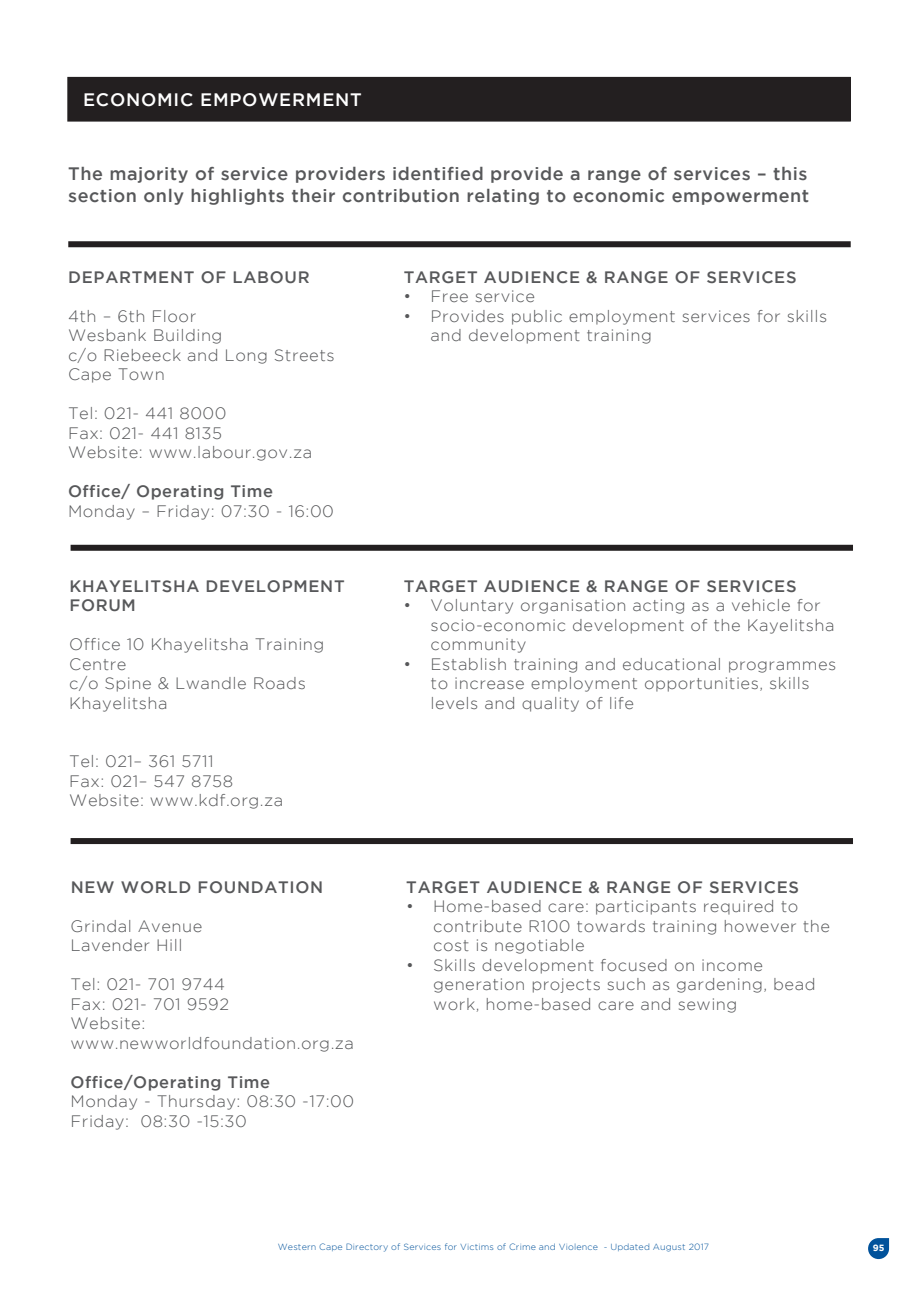
<style>
.page{position:relative;width:919px;height:1289px;background:#fff}
.page>*{position:absolute;margin:0;border:0;box-sizing:border-box;transform-origin:0 0}
.Small_Headings{font:500 18px/21.6px "Gotham";letter-spacing:.03em;color:#57585a}
.Small_Headings-2{font:500 18px "Gotham";letter-spacing:.045em;color:#fff}
.Table_Heads{font:300 16.5px/19.5px "Gotham";letter-spacing:.03em;color:#57585a}
.Table_Heads-2{font:500 16.5px/19.5px "Gotham";letter-spacing:.045em;color:#57585a}
.t1{font:300 9px "Gotham";letter-spacing:.015em;color:#01529b}
.t2{font:700 9px "Gotham";color:#fff}
</style>
<div class="page">
<svg style="left:868px;top:1238px;width:21px;height:20px"></svg>
<div style="left:67px;top:76px;width:784px;height:46px;background:#231f20"></div>
<div style="left:68px;top:241px;width:782px;height:6px;background:#231f20"></div>
<div style="left:71px;top:544px;width:781px;height:6px;background:#231f20"></div>
<div style="left:71px;top:838px;width:781px;height:6px;background:#231f20"></div>
<p class="Small_Headings-2" style="left:83px;top:89px;width:280px">ECONOMIC EMPOWERMENT</p>
<p class="Small_Headings" style="left:68px;top:162px;width:742px">The majority of service providers identified provide a range of services – this section only highlights their contribution relating to economic empowerment</p>
<p class="Table_Heads-2" style="left:68px;top:267px;width:243px">DEPARTMENT OF LABOUR</p>
<p class="Table_Heads" style="left:68px;top:306px;width:130px">4th – 6th Floor</p>
<p class="Table_Heads" style="left:68px;top:325px;width:156px">Wesbank Building</p>
<p class="Table_Heads" style="left:68px;top:345px;width:268px">c/o Riebeeck and Long Streets</p>
<p class="Table_Heads" style="left:68px;top:364px;width:98px">Cape Town</p>
<p class="Table_Heads" style="left:68px;top:403px;width:160px">Tel: 021- 441 8000</p>
<p class="Table_Heads" style="left:68px;top:423px;width:156px">Fax: 021- 441 8135</p>
<p class="Table_Heads" style="left:68px;top:442px;width:245px">Website: www.labour.gov.za</p>
<p class="Table_Heads-2" style="left:68px;top:481px;width:206px">Office/ Operating Time</p>
<p class="Table_Heads" style="left:68px;top:501px;width:267px">Monday – Friday: 07:30 - 16:00</p>
<p class="Table_Heads-2" style="left:69px;top:575px;width:277px">KHAYELITSHA DEVELOPMENT<br>FORUM</p>
<p class="Table_Heads" style="left:69px;top:634px;width:257px">Office 10 Khayelitsha Training<br>Centre</p>
<p class="Table_Heads" style="left:69px;top:673px;width:238px">c/o Spine &amp; Lwandle Roads</p>
<p class="Table_Heads" style="left:69px;top:693px;width:100px">Khayelitsha</p>
<p class="Table_Heads" style="left:69px;top:751px;width:146px">Tel: 021– 361 5711</p>
<p class="Table_Heads" style="left:69px;top:771px;width:165px">Fax: 021– 547 8758</p>
<p class="Table_Heads" style="left:69px;top:790px;width:215px">Website: www.kdf.org.za</p>
<p class="Table_Heads-2" style="left:71px;top:876px;width:254px">NEW WORLD FOUNDATION</p>
<p class="Table_Heads" style="left:71px;top:915px;width:133px">Grindal Avenue</p>
<p class="Table_Heads" style="left:71px;top:935px;width:113px">Lavender Hill</p>
<p class="Table_Heads" style="left:71px;top:974px;width:156px">Tel: 021- 701 9744</p>
<p class="Table_Heads" style="left:71px;top:993px;width:160px">Fax: 021- 701 9592</p>
<p class="Table_Heads" style="left:71px;top:1013px;width:76px">Website:</p>
<p class="Table_Heads" style="left:71px;top:1032px;width:285px">www.newworldfoundation.org.za</p>
<p class="Table_Heads-2" style="left:71px;top:1071px;width:201px">Office/Operating Time</p>
<p class="Table_Heads" style="left:71px;top:1091px;width:285px">Monday - Thursday: 08:30 -17:00</p>
<p class="Table_Heads" style="left:71px;top:1110px;width:178px">Friday: 08:30 -15:30</p>
<p class="Table_Heads-2" style="left:404px;top:267px;width:394px">TARGET AUDIENCE &amp; RANGE OF SERVICES</p>
<p class="Table_Heads" style="left:403px;top:286px;width:133px">• Free service</p>
<p class="Table_Heads" style="left:430px;top:306px;width:398px;text-indent:-27px">• Provides public employment services for skills and development training</p>
<p class="Table_Heads-2" style="left:404px;top:575px;width:394px">TARGET AUDIENCE &amp; RANGE OF SERVICES</p>
<p class="Table_Heads" style="left:430px;top:595px;width:405px;text-indent:-27px">• Voluntary organisation acting as a vehicle for socio-economic development of the Kayelitsha community</p>
<p class="Table_Heads" style="left:430px;top:654px;width:407px;text-indent:-27px">• Establish training and educational programmes to increase employment opportunities, skills levels and quality of life</p>
<p class="Table_Heads-2" style="left:406px;top:876px;width:394px">TARGET AUDIENCE &amp; RANGE OF SERVICES</p>
<p class="Table_Heads" style="left:433px;top:896px;width:398px;text-indent:-27px">• Home-based care: participants required to contribute R100 towards training however the cost is negotiable</p>
<p class="Table_Heads" style="left:433px;top:954px;width:384px;text-indent:-27px">• Skills development focused on income generation projects such as gardening, bead work, home-based care and sewing</p>
<p class="t1" style="left:278px;top:1242px;width:433px">Western Cape Directory of Services for Victims of Crime and Violence - Updated August 2017</p>
<p class="t2" style="left:872px;top:1242px;width:13px">95</p>
</div>
